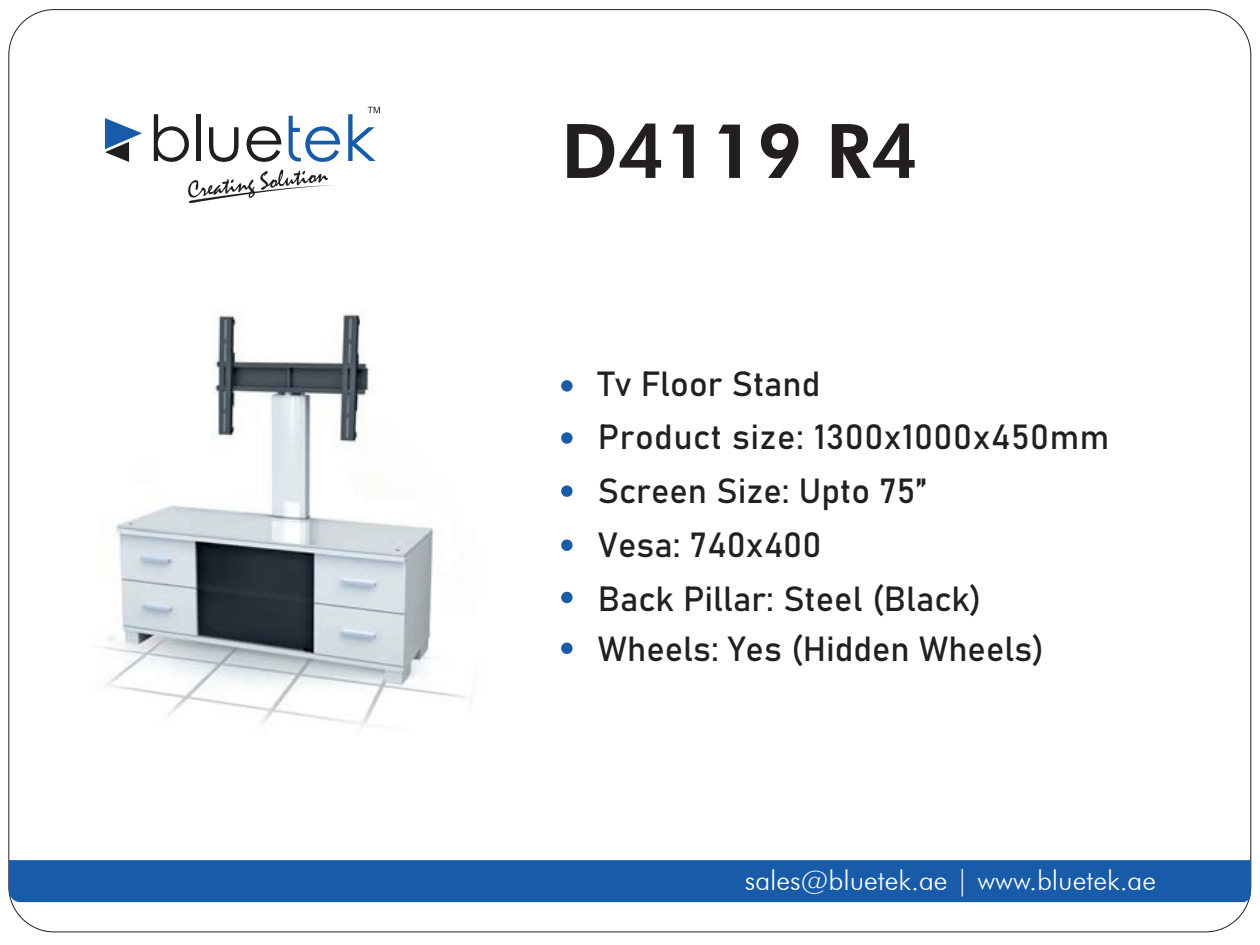
<style>
.page{position:relative;width:1260px;height:945px;background:#fff}
.page>*{position:absolute;margin:0;border:0;box-sizing:border-box;transform-origin:0 0}
.t1{font:800 75.42px "Futura BT";color:#231f20}
.t2{font:34.48px/53.9px "Bahnschrift";color:#231f20}
.t3{font:300 27.65px "Futura BT";color:#fff}
</style>
<div class="page">
<svg style="left:561px;top:432px;width:12px;height:12px"></svg>
<svg style="left:561px;top:485px;width:12px;height:12px"></svg>
<svg style="left:561px;top:540px;width:12px;height:11px"></svg>
<svg style="left:561px;top:592px;width:12px;height:11px"></svg>
<svg style="left:561px;top:380px;width:12px;height:12px"></svg>
<svg style="left:561px;top:643px;width:12px;height:11px"></svg>
<svg style="left:154px;top:114px;width:35px;height:48px"></svg>
<div style="left:196px;top:114px;width:5px;height:47px;background:#211e1e"></div>
<svg style="left:209px;top:127px;width:30px;height:35px"></svg>
<svg style="left:247px;top:126px;width:34px;height:36px"></svg>
<svg style="left:289px;top:116px;width:51px;height:46px"></svg>
<svg style="left:348px;top:107px;width:32px;height:54px"></svg>
<svg style="left:105px;top:118px;width:37px;height:44px"></svg>
<svg style="left:188px;top:170px;width:146px;height:33px"></svg>
<div style="left:9px;top:860px;width:1242px;height:42px;background:#185ba9"></div>
<img style="left:102px;top:314px;width:363px;height:413px">
<h1 class="t1" style="left:561px;top:105px;width:358px">D4119 R4</h1>
<p class="t2" style="left:598px;top:355px;width:224px">Tv Floor Stand</p>
<p class="t2" style="left:598px;top:408px;width:513px">Product size: 1300x1000x450mm<br>Screen Size: Upto 75”<br>Vesa: 740x400<br>Back Pillar: Steel (Black)</p>
<p class="t2" style="left:598px;top:619px;width:448px">Wheels: Yes (Hidden Wheels)</p>
<p class="t3" style="left:745px;top:863px;width:413px">sales@bluetek.ae | www.bluetek.ae</p>
</div>
